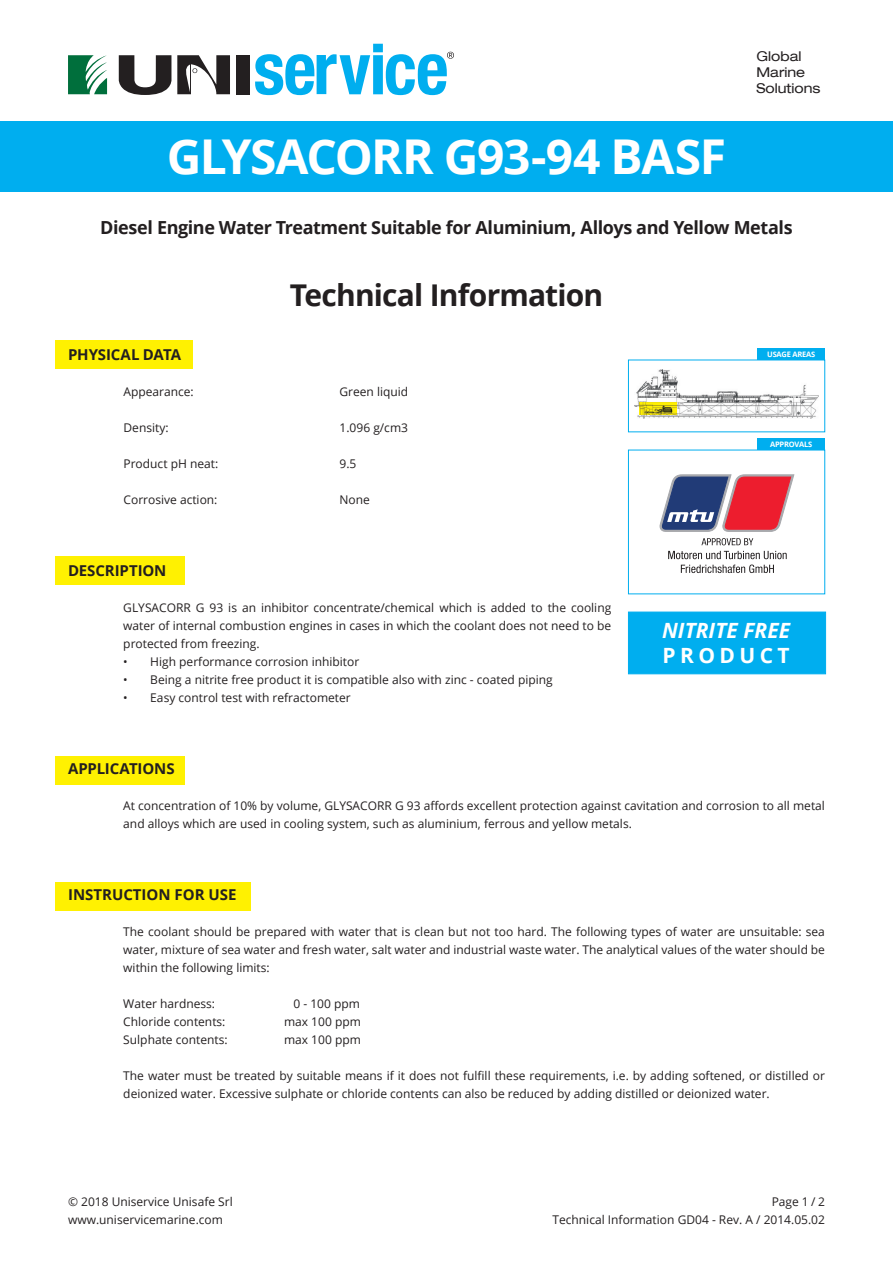
<style>
.page{position:relative;width:893px;height:1263px;background:#fff}
.page>*{position:absolute;margin:0;border:0;box-sizing:border-box;transform-origin:0 0}
.t1{font:700 48px "Open Sans";letter-spacing:-.03em;color:#fff}
.t2{font:700 30px "Open Sans";letter-spacing:-.03em;color:#231f20}
.t3{font:italic 700 21px "Open Sans";color:#fff}
.t4{font:700 21px "Open Sans";letter-spacing:.21em;color:#fff}
.t5{font:700 18px "Open Sans";letter-spacing:-.025em;color:#231f20}
.t6{font:700 15px "Open Sans";color:#231f20}
.t7{font:expanded 13.5px/16.2px "Helvetica Neue LT Com";color:#231f20}
.t8{font:12px/18px "Open Sans";color:#231f20;text-align:justify}
.t9{font:700 7.5px "Open Sans";letter-spacing:-.03em;color:#fff}
</style>
<div class="page">
<div style="left:55px;top:340px;width:137px;height:29px;background:#fff101"></div>
<div style="left:55px;top:556px;width:130px;height:29px;background:#fff101"></div>
<div style="left:55px;top:756px;width:130px;height:29px;background:#fff101"></div>
<div style="left:55px;top:882px;width:196px;height:29px;background:#fff101"></div>
<img style="left:634px;top:369px;width:185px;height:50px">
<img style="left:640px;top:402px;width:36px;height:13px">
<div style="left:757px;top:349px;width:68px;height:11px;background:#00aeef"></div>
<div style="left:757px;top:439px;width:68px;height:11px;background:#00aeef"></div>
<svg style="left:668px;top:551px;width:119px;height:22px"></svg>
<svg style="left:701px;top:538px;width:52px;height:7px"></svg>
<svg style="left:660px;top:475px;width:134px;height:57px"></svg>
<div style="left:628px;top:612px;width:198px;height:62px;background:#00aeef;border:1px solid #00aeef"></div>
<div style="left:0;top:121px;width:893px;height:70px;background:#00aeef"></div>
<svg style="left:255px;top:44px;width:199px;height:51px"></svg>
<div style="left:236px;top:55px;width:14px;height:39px;background:#231f20"></div>
<svg style="left:119px;top:55px;width:111px;height:40px"></svg>
<svg style="left:68px;top:55px;width:39px;height:39px"></svg>
<h1 class="t1" style="left:167px;top:123px;width:561px">GLYSACORR G93-94 BASF</h1>
<p class="t7" style="left:756px;top:48px;width:65px">Global<br>Marine<br>Solutions</p>
<h3 class="t5" style="left:100px;top:215px;width:694px">Diesel Engine Water Treatment Suitable for Aluminium, Alloys and Yellow Metals</h3>
<h2 class="t2" style="left:290px;top:274px;width:315px">Technical Information</h2>
<p class="t6" style="left:68px;top:344px;width:115px">PHYSICAL DATA</p>
<p class="t8" style="left:124px;top:382px;width:72px">Appearance:</p>
<p class="t8" style="left:340px;top:382px;width:70px">Green liquid</p>
<p class="t8" style="left:124px;top:418px;width:47px">Density:</p>
<p class="t8" style="left:340px;top:418px;width:70px">1.096 g/cm3</p>
<p class="t8" style="left:124px;top:454px;width:96px">Product pH neat:</p>
<p class="t8" style="left:340px;top:454px;width:18px">9.5</p>
<p class="t8" style="left:124px;top:490px;width:95px">Corrosive action:</p>
<p class="t8" style="left:340px;top:490px;width:32px">None</p>
<p class="t6" style="left:68px;top:560px;width:100px">DESCRIPTION</p>
<p class="t8" style="left:123px;top:598px;width:489px">GLYSACORR G 93 is an inhibitor concentrate/chemical which is added to the cooling water of internal combustion engines in cases in which the coolant does not need to be protected from freezing.</p>
<p class="t8" style="left:123px;top:652px;width:237px">• High performance corrosion inhibitor</p>
<p class="t8" style="left:123px;top:670px;width:431px">• Being a nitrite free product it is compatible also with zinc - coated piping</p>
<p class="t8" style="left:123px;top:688px;width:229px">• Easy control test with refractometer</p>
<p class="t9" style="left:767px;top:349px;width:49px">USAGE AREAS</p>
<p class="t9" style="left:770px;top:439px;width:44px">APPROVALS</p>
<h3 class="t3" style="left:662px;top:615px;width:130px">NITRITE FREE</h3>
<h3 class="t4" style="left:662px;top:640px;width:129px">PRODUCT</h3>
<p class="t6" style="left:68px;top:758px;width:108px">APPLICATIONS</p>
<p class="t8" style="left:123px;top:796px;width:703px">At concentration of 10% by volume, GLYSACORR G 93 affords excellent protection against cavitation and corrosion to all metal and alloys which are used in cooling system, such as aluminium, ferrous and yellow metals.</p>
<p class="t6" style="left:68px;top:884px;width:170px">INSTRUCTION FOR USE</p>
<p class="t8" style="left:123px;top:922px;width:703px">The coolant should be prepared with water that is clean but not too hard. The following types of water are unsuitable: sea water, mixture of sea water and fresh water, salt water and industrial waste water. The analytical values of the water should be within the following limits:</p>
<p class="t8" style="left:123px;top:994px;width:93px">Water hardness:</p>
<p class="t8" style="left:293px;top:994px;width:68px">0 - 100 ppm</p>
<p class="t8" style="left:123px;top:1012px;width:104px">Chloride contents:</p>
<p class="t8" style="left:284px;top:1012px;width:78px">max 100 ppm</p>
<p class="t8" style="left:123px;top:1030px;width:106px">Sulphate contents:</p>
<p class="t8" style="left:284px;top:1030px;width:78px">max 100 ppm</p>
<p class="t8" style="left:123px;top:1066px;width:703px">The water must be treated by suitable means if it does not fulfill these requirements, i.e. by adding softened, or distilled or deionized water. Excessive sulphate or chloride contents can also be reduced by adding distilled or deionized water.</p>
<p class="t8" style="left:68px;top:1192px;width:166px">© 2018 Uniservice Unisafe Srl</p>
<p class="t8" style="left:772px;top:1192px;width:55px">Page 1 / 2</p>
<p class="t8" style="left:68px;top:1210px;width:156px">www.uniservicemarine.com</p>
<p class="t8" style="left:552px;top:1210px;width:274px">Technical Information GD04 - Rev. A / 2014.05.02</p>
</div>
